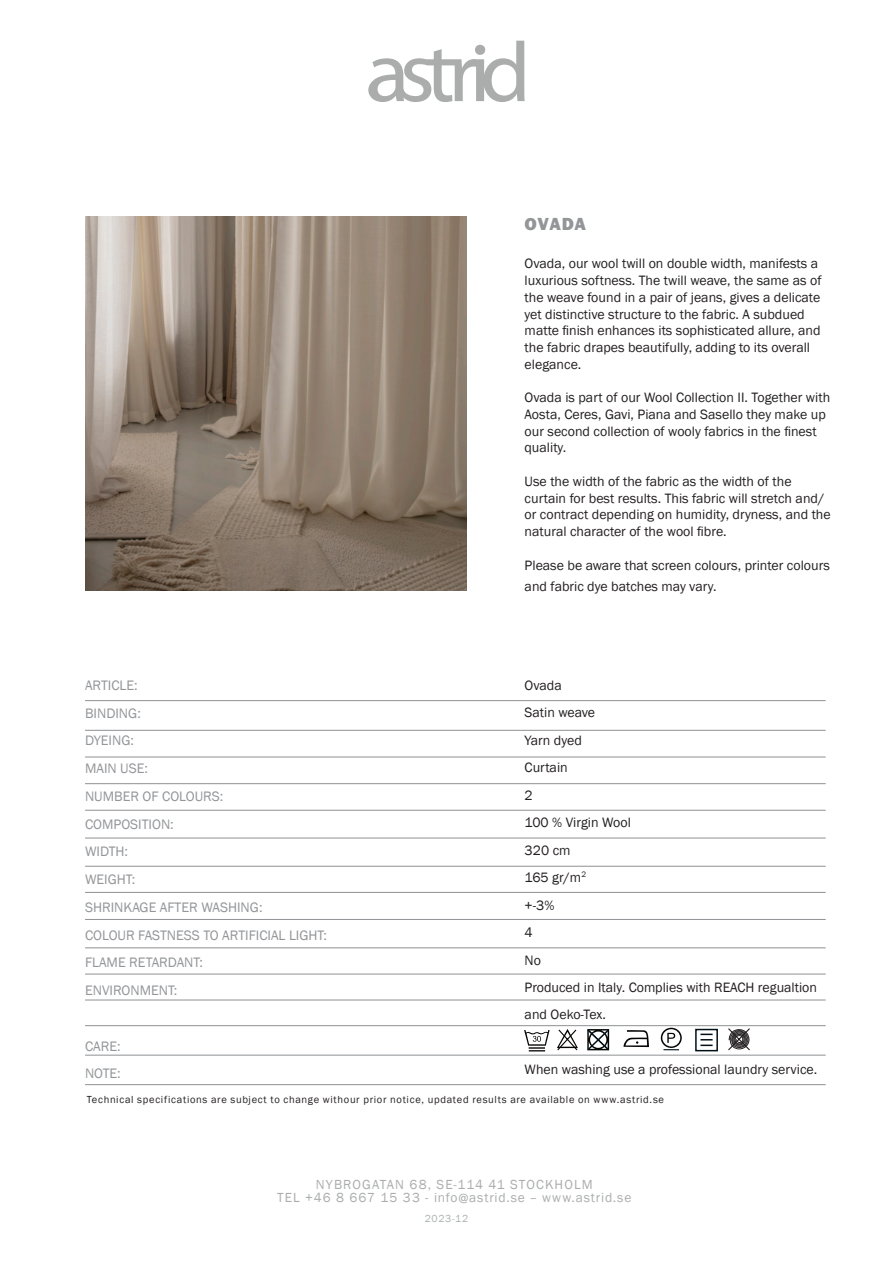
<style>
.page{position:relative;width:893px;height:1263px;background:#fff}
.page>*{position:absolute;margin:0;border:0;box-sizing:border-box;transform-origin:0 0}
.t1{font:800 18px "Franklin Gothic";letter-spacing:.03em;color:#939598}
.t2{font:14.1px "Franklin Gothic";color:#939598}
.t3{font:13.95px/16.8px "Franklin Gothic";color:#231f20}
.t4{font:13.5px "Franklin Gothic";letter-spacing:.075em;color:#abadad}
.t5{font:10.5px "Franklin Gothic";letter-spacing:.065em;color:#231f20}
.t6{font:10.5px "Franklin Gothic";letter-spacing:.06em;color:#abb1b1}
</style>
<div class="page">
<svg style="left:368px;top:41px;width:157px;height:61px"></svg>
<hr style="left:85px;top:700px;width:741px;height:1px;background:#939598">
<hr style="left:85px;top:730px;width:741px;height:1px;background:#939598">
<hr style="left:85px;top:756px;width:741px;height:1px;background:#939598">
<hr style="left:85px;top:783px;width:741px;height:1px;background:#939598">
<hr style="left:85px;top:810px;width:741px;height:1px;background:#939598">
<hr style="left:85px;top:837px;width:741px;height:1px;background:#939598">
<hr style="left:85px;top:866px;width:741px;height:1px;background:#939598">
<hr style="left:85px;top:892px;width:741px;height:1px;background:#939598">
<hr style="left:85px;top:919px;width:741px;height:1px;background:#939598">
<hr style="left:85px;top:947px;width:741px;height:1px;background:#939598">
<hr style="left:85px;top:973px;width:741px;height:1px;background:#939598">
<hr style="left:85px;top:999px;width:741px;height:1px;background:#939598">
<hr style="left:85px;top:1025px;width:741px;height:1px;background:#939598">
<hr style="left:85px;top:1054px;width:741px;height:2px;background:#939598">
<hr style="left:85px;top:1084px;width:741px;height:1px;background:#939598">
<svg style="left:557px;top:1029px;width:21px;height:21px"></svg>
<svg style="left:587px;top:1029px;width:22px;height:21px"></svg>
<svg style="left:524px;top:1030px;width:26px;height:21px"></svg>
<svg style="left:661px;top:1028px;width:21px;height:22px"></svg>
<svg style="left:695px;top:1029px;width:23px;height:22px"></svg>
<svg style="left:623px;top:1030px;width:26px;height:17px"></svg>
<svg style="left:728px;top:1028px;width:22px;height:22px"></svg>
<img style="left:85px;top:216px;width:382px;height:374px">
<p class="t2" style="left:85px;top:676px;width:54px">ARTICLE:</p>
<p class="t2" style="left:85px;top:704px;width:57px">BINDING:</p>
<p class="t2" style="left:85px;top:732px;width:50px">DYEING:</p>
<p class="t2" style="left:85px;top:759px;width:65px">MAIN USE:</p>
<p class="t2" style="left:85px;top:787px;width:140px">NUMBER OF COLOURS:</p>
<p class="t2" style="left:85px;top:815px;width:90px">COMPOSITION:</p>
<p class="t2" style="left:85px;top:843px;width:45px">WIDTH:</p>
<p class="t2" style="left:85px;top:871px;width:52px">WEIGHT:</p>
<p class="t2" style="left:85px;top:898px;width:179px">SHRINKAGE AFTER WASHING:</p>
<p class="t2" style="left:85px;top:926px;width:243px">COLOUR FASTNESS TO ARTIFICIAL LIGHT:</p>
<p class="t2" style="left:85px;top:954px;width:119px">FLAME RETARDANT:</p>
<p class="t2" style="left:85px;top:982px;width:94px">ENVIRONMENT:</p>
<p class="t2" style="left:85px;top:1037px;width:37px">CARE:</p>
<p class="t2" style="left:85px;top:1065px;width:37px">NOTE:</p>
<p class="t1" style="left:525px;top:212px;width:63px">OVADA</p>
<p class="t3" style="left:525px;top:256px;width:298px">Ovada, our wool twill on double width, manifests a luxurious softness. The twill weave, the same as of the weave found in a pair of jeans, gives a delicate yet distinctive structure to the fabric. A subdued matte finish enhances its sophisticated allure, and the fabric drapes beautifully, adding to its overall elegance.</p>
<p class="t3" style="left:525px;top:389px;width:307px">Ovada is part of our Wool Collection II. Together with Aosta, Ceres, Gavi, Piana and Sasello they make up our second collection of wooly fabrics in the finest quality.</p>
<p class="t3" style="left:525px;top:473px;width:308px">Use the width of the fabric as the width of the curtain for best results. This fabric will stretch and/ or contract depending on humidity, dryness, and the natural character of the wool fibre.</p>
<p class="t3" style="left:525px;top:554px;width:307px;line-height:21.6px">Please be aware that screen colours, printer colours and fabric dye batches may vary.</p>
<p class="t3" style="left:525px;top:677px;width:39px">Ovada</p>
<p class="t3" style="left:525px;top:704px;width:72px">Satin weave</p>
<p class="t3" style="left:525px;top:732px;width:59px">Yarn dyed</p>
<p class="t3" style="left:525px;top:759px;width:45px">Curtain</p>
<p class="t3" style="left:525px;top:787px;width:10px">2</p>
<p class="t3" style="left:525px;top:814px;width:108px">100 % Virgin Wool</p>
<p class="t3" style="left:525px;top:842px;width:47px">320 cm</p>
<p class="t3" style="left:525px;top:869px;width:63px">165 gr/m<sup>2</sup></p>
<p class="t3" style="left:525px;top:897px;width:31px">+-3%</p>
<p class="t3" style="left:525px;top:924px;width:10px">4</p>
<p class="t3" style="left:525px;top:952px;width:18px">No</p>
<p class="t3" style="left:525px;top:974px;width:294px;line-height:27.5px">Produced in Italy. Complies with REACH regualtion and Oeko-Tex.</p>
<p class="t3" style="left:525px;top:1062px;width:294px">When washing use a professional laundry service.</p>
<p class="t5" style="left:87px;top:1093px;width:579px">Technical specifications are subject to change withour prior notice, updated results are available on www.astrid.se</p>
<p class="t4" style="left:316px;top:1176px;width:278px">NYBROGATAN 68, SE-114 41 STOCKHOLM</p>
<p class="t4" style="left:277px;top:1189px;width:356px">TEL +46 8 667 15 33 - info@astrid.se – www.astrid.se</p>
<p class="t6" style="left:425px;top:1211px;width:45px">2023-12</p>
</div>
